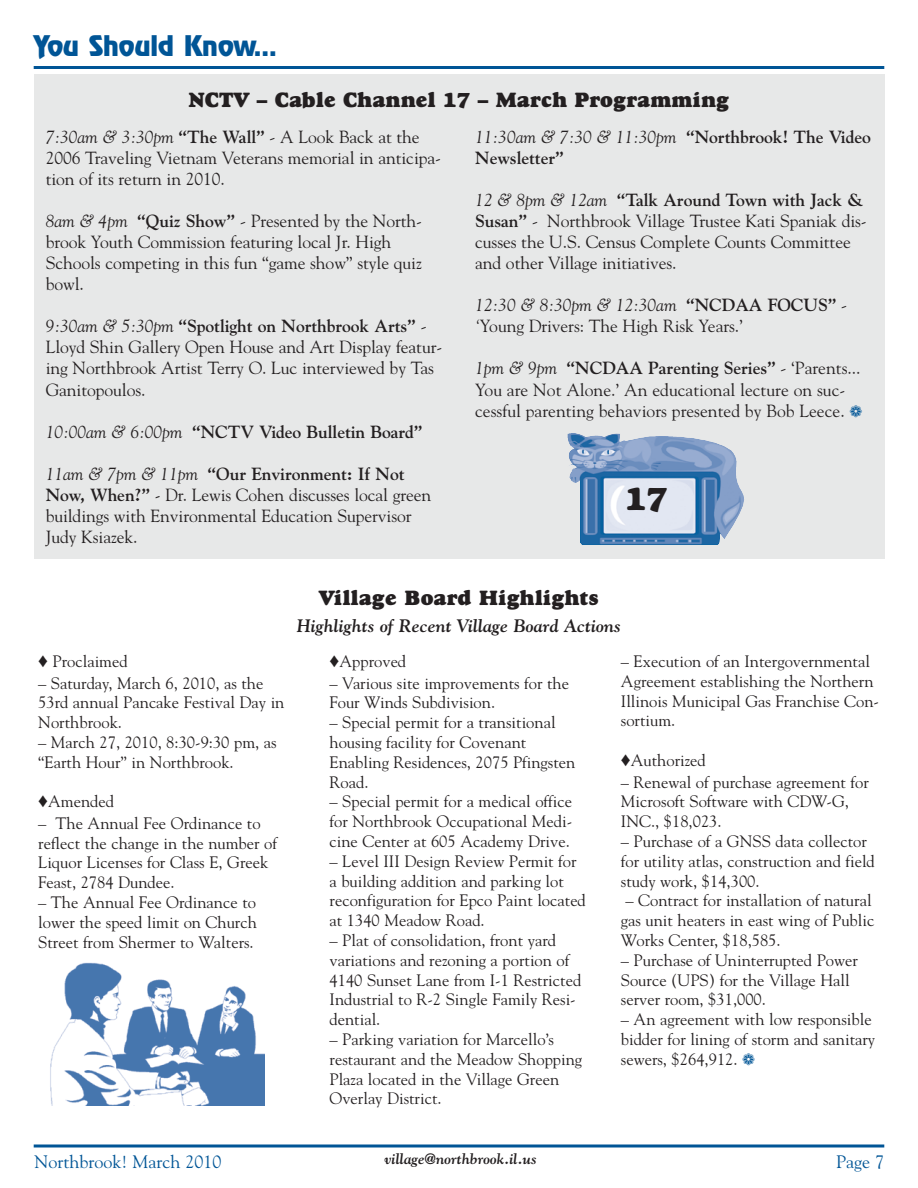
<style>
.page{position:relative;width:918px;height:1188px;background:#fff}
.page>*{position:absolute;margin:0;border:0;box-sizing:border-box;transform-origin:0 0}
.t1{font:33px "Goudy Heavyface";color:#231f20}
.t2{font:25.5px "Revue";color:#005596}
.t3{font:21px "Goudy Heavyface";color:#231f20}
.t4{font:italic 700 18px "Goudy";color:#231f20}
.t5{font:18px "Goudy";color:#005596}
.t6{font:17.55px/21px "Goudy";letter-spacing:-.005em;color:#231f20}
.t7{font:700 17.55px/21px "Goudy";letter-spacing:-.005em;color:#231f20}
.t8{font:16.5px/19.8px "Goudy";color:#231f20}
.t9{font:italic 700 15px "Goudy";color:#231f20}
.s1{font-style:italic}
.s2{font-weight:700}
.s3{font-weight:400;font-style:italic}
.s4{color:#005596}
</style>
<div class="page">
<hr style="left:34px;top:66px;width:850px;height:3px;background:#005596">
<svg style="left:34px;top:1144px;width:850px;height:4px;background:#3f7fb0"></svg>
<div style="left:34px;top:74px;width:850px;height:485px;background:#e7e8e8"></div>
<img style="left:567px;top:434px;width:177px;height:111px">
<img style="left:50px;top:962px;width:214px;height:143px">
<h2 class="t2" style="left:34px;top:35px;width:245px">You Should Know...</h2>
<p class="t3" style="left:189px;top:92px;width:542px">NCTV – Cable Channel 17 – March Programming</p>
<p class="t6" style="left:46px;top:128px;width:397px"><span class="s1">7:30am &amp; 3:30pm</span> <span class="s2">“The Wall”</span> <span class="s1">-</span> A Look Back at the<br>2006 Traveling Vietnam Veterans memorial in anticipa&shy;tion of its return in 2010.</p>
<p class="t6" style="left:46px;top:212px;width:378px"><span class="s1">8am &amp; 4pm</span> <span class="s2">“Quiz Show”</span> <span class="s1">-</span> Presented by the North&shy;brook Youth Commission featuring local Jr. High Schools competing in this fun “game show” style quiz bowl.</p>
<p class="t6" style="left:46px;top:317px;width:398px"><span class="s1">9:30am &amp; 5:30pm</span> <span class="s2">“Spotlight on Northbrook Arts”</span> <span class="s1">- </span>Lloyd Shin Gallery Open House and Art Display featur&shy;ing Northbrook Artist Terry O. Luc interviewed by Tas Ganitopoulos.</p>
<p class="t7" style="left:46px;top:422px;width:378px"><span class="s3">10:00am &amp; 6:00pm</span> “NCTV Video Bulletin Board”</p>
<p class="t6" style="left:46px;top:465px;width:387px"><span class="s1">11am &amp; 7pm &amp; 11pm</span> <span class="s2">“Our Environment: If Not Now, When?”</span> - Dr. Lewis Cohen discusses local green buildings with Environmental Education Supervisor Judy Ksiazek.</p>
<p class="t7" style="left:475px;top:128px;width:397px"><span class="s3">11:30am &amp; 7:30 &amp; 11:30pm</span> “Northbrook! The Video<br>Newsletter”</p>
<p class="t6" style="left:475px;top:191px;width:393px"><span class="s1">12 &amp; 8pm &amp; 12am</span> <span class="s2">“Talk Around Town with Jack &amp; Susan”</span> <span class="s1">-</span> Northbrook Village Trustee Kati Spaniak dis&shy;cusses the U.S. Census Complete Counts Committee and other Village initiatives.</p>
<p class="t6" style="left:475px;top:296px;width:373px"><span class="s1">12:30 &amp; 8:30pm &amp; 12:30am</span> <span class="s2">“NCDAA FOCUS”</span> <span class="s1">- ‘</span>Young Drivers: The High Risk Years.’</p>
<p class="t6" style="left:475px;top:359px;width:389px"><span class="s1">1pm &amp; 9pm</span> <span class="s2">“NCDAA Parenting Series”</span> <span class="s1">-</span> ‘Parents...<br>You are Not Alone.’ An educational lecture on suc&shy;cessful parenting behaviors presented by Bob Leece. <span class="s4">❁</span></p>
<h1 class="t1" style="left:625px;top:486px;width:44px">17</h1>
<p class="t8" style="left:38px;top:653px;width:91px">♦ Proclaimed</p>
<p class="t8" style="left:38px;top:674px;width:248px">– Saturday, March 6, 2010, as the<br>53rd annual Pancake Festival Day in<br>Northbrook.</p>
<p class="t8" style="left:38px;top:734px;width:240px">– March 27, 2010, 8:30-9:30 pm, as “Earth Hour” in Northbrook.</p>
<p class="t8" style="left:38px;top:793px;width:77px">♦Amended</p>
<p class="t8" style="left:38px;top:814px;width:240px">– The Annual Fee Ordinance to reflect the change in the number of<br>Liquor Licenses for Class E, Greek<br>Feast, 2784 Dundee.</p>
<p class="t8" style="left:38px;top:894px;width:220px;text-align:justify">– The Annual Fee Ordinance to lower the speed limit on Church Street from Shermer to Walters.</p>
<p class="t3" style="left:319px;top:590px;width:281px">Village Board Highlights</p>
<p class="t4" style="left:297px;top:619px;width:326px">Highlights of Recent Village Board Actions</p>
<p class="t8" style="left:330px;top:653px;width:78px">♦Approved</p>
<p class="t8" style="left:330px;top:674px;width:241px">– Various site improvements for the<br>Four Winds Subdivision.</p>
<p class="t8" style="left:330px;top:714px;width:247px">– Special permit for a transitional housing facility for Covenant<br>Enabling Residences, 2075 Pfingsten<br>Road.</p>
<p class="t8" style="left:330px;top:793px;width:244px;text-align:justify">– Special permit for a medical office for Northbrook Occupational Medi&shy;cine Center at 605 Academy Drive.</p>
<p class="t8" style="left:330px;top:852px;width:258px">– Level III Design Review Permit for a building addition and parking lot reconfiguration for Epco Paint located at 1340 Meadow Road.</p>
<p class="t8" style="left:330px;top:932px;width:253px">– Plat of consolidation, front yard variations and rezoning a portion of<br>4140 Sunset Lane from I-1 Restricted<br>Industrial to R-2 Single Family Resi&shy;dential.</p>
<p class="t8" style="left:330px;top:1031px;width:254px">– Parking variation for Marcello’s restaurant and the Meadow Shopping<br>Plaza located in the Village Green<br>Overlay District.</p>
<p class="t8" style="left:621px;top:653px;width:260px">– Execution of an Intergovernmental<br>Agreement establishing the Northern<br>Illinois Municipal Gas Franchise Con&shy;sortium.</p>
<p class="t8" style="left:621px;top:752px;width:86px">♦Authorized</p>
<p class="t8" style="left:621px;top:773px;width:250px">– Renewal of purchase agreement for<br>Microsoft Software with CDW-G,<br>INC., $18,023.</p>
<p class="t8" style="left:621px;top:833px;width:256px">– Purchase of a GNSS data collector for utility atlas, construction and field study work, $14,300.</p>
<p class="t8" style="left:621px;top:892px;width:255px">– Contract for installation of natural gas unit heaters in east wing of Public<br>Works Center, $18,585.</p>
<p class="t8" style="left:621px;top:951px;width:239px">– Purchase of Uninterrupted Power<br>Source (UPS) for the Village Hall server room, $31,000.</p>
<p class="t8" style="left:621px;top:1011px;width:256px">– An agreement with low responsible bidder for lining of storm and sanitary sewers, $264,912. <span class="s4">❁</span></p>
<p class="t5" style="left:35px;top:1154px;width:188px">Northbrook! March 2010</p>
<p class="t9" style="left:385px;top:1153px;width:153px">village@northbrook.il.us</p>
<p class="t5" style="left:836px;top:1154px;width:49px">Page 7</p>
</div>
